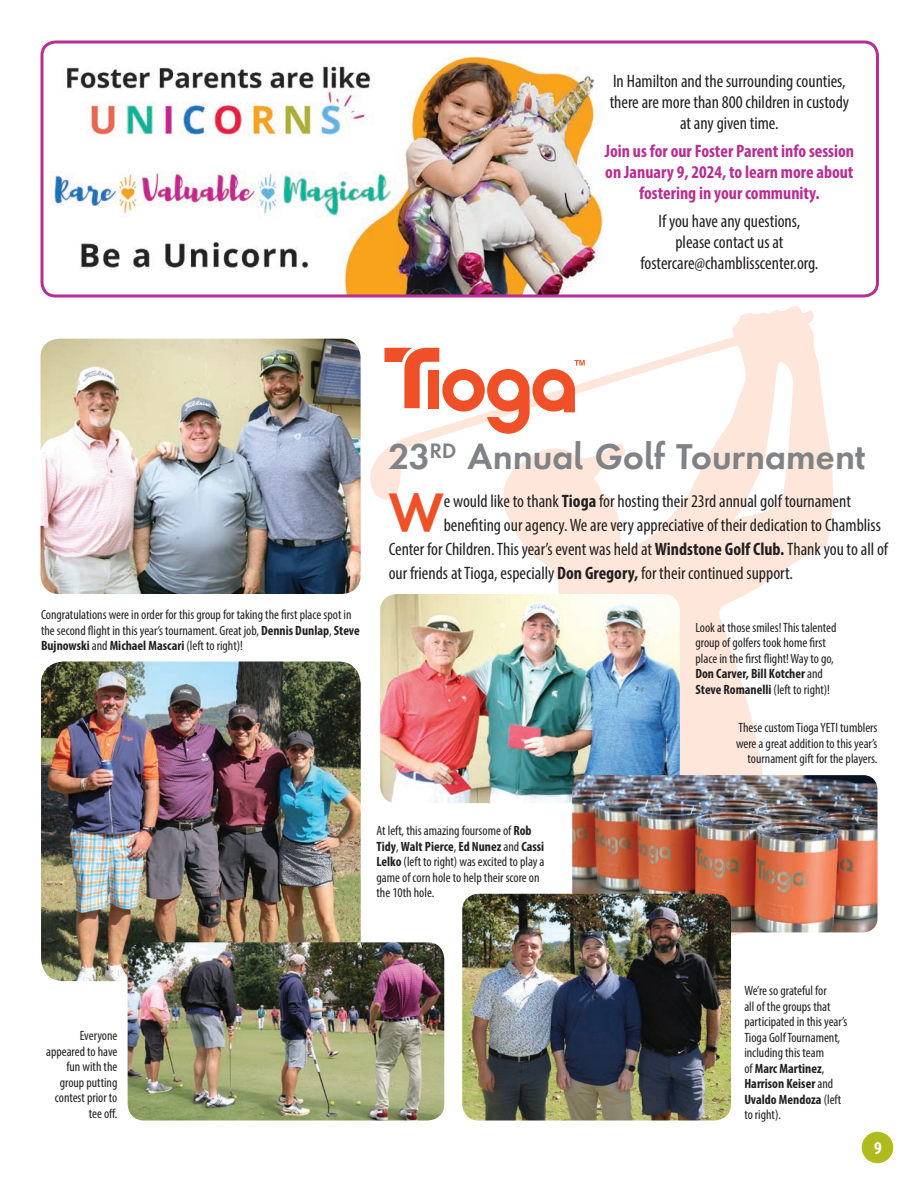
<style>
.page{position:relative;width:918px;height:1188px;background:#fff}
.page>*{position:absolute;margin:0;border:0;box-sizing:border-box;transform-origin:0 0}
.t1{font:600 49.8px "Futura Next";color:#f05027}
.t2{font:600 33px "Futura Next";color:#808285}
.t3{font:condensed 18px/21px "Myriad Pro";color:#231f20;text-align:center}
.t4{font:700 condensed 18px/21px "Myriad Pro";color:#b92d92;text-align:center}
.t5{font:700 condensed 18px "Myriad Pro";color:#fff}
.t6{font:condensed 13.5px/15.5px "Myriad Pro";color:#231f20}
.s1{font-weight:700}
</style>
<div class="page">
<div style="left:862px;top:1132px;width:31px;height:31px;background:#b0bb1d;border-radius:50%"></div>
<svg style="left:370px;top:306px;width:468px;height:630px"></svg>
<img style="left:44px;top:45px;width:559px;height:250px">
<div style="left:40px;top:40px;width:839px;height:257px;border:3px solid #b92d92;border-radius:14px"></div>
<img style="left:41px;top:662px;width:320px;height:319px">
<img style="left:40px;top:339px;width:321px;height:255px">
<img style="left:380px;top:594px;width:300px;height:209px">
<svg style="left:384px;top:348px;width:201px;height:86px"></svg>
<img style="left:128px;top:942px;width:316px;height:178px">
<img style="left:572px;top:775px;width:306px;height:157px">
<img style="left:462px;top:894px;width:269px;height:226px">
<h3 class="t3" style="left:610px;top:70px;width:241px">In Hamilton and the surrounding counties, there are more than 800 children in custody at any given time.</h3>
<h3 class="t4" style="left:605px;top:140px;width:251px">Join us for our Foster Parent info session on January 9, 2024, to learn more about fostering in your community.</h3>
<h3 class="t3" style="left:640px;top:210px;width:179px">If you have any questions, please contact us at fostercare@chamblisscenter.org.</h3>
<p class="t6" style="left:41px;top:607px;width:320px">Congratulations were in order for this group for taking the first place spot in the second flight in this year’s tournament. Great job, <span class="s1">Dennis Dunlap</span>, <span class="s1">Steve<br>Bujnowski</span> and <span class="s1">Michael Mascari</span> (left to right)!</p>
<h2 class="t2" style="left:389px;top:434px;width:479px">23<sup>RD</sup> Annual Golf Tournament</h2>
<h1 class="t1" style="left:389px;top:479px;width:57px">W</h1>
<h3 class="t3" style="left:444px;top:491px;width:409px">e would like to thank <span class="s1">Tioga</span> for hosting their 23rd annual golf tournament</h3>
<h3 class="t3" style="left:444px;top:515px;width:439px">benefiting our agency. We are very appreciative of their dedication to Chambliss</h3>
<h3 class="t3" style="left:389px;top:539px;width:501px">Center for Children. This year’s event was held at <span class="s1">Windstone Golf Club.</span> Thank you to all of</h3>
<h3 class="t3" style="left:389px;top:562px;width:406px">our friends at Tioga, especially <span class="s1">Don Gregory,</span> for their continued support.</h3>
<p class="t6" style="left:696px;top:619px;width:142px">Look at those smiles! This talented group of golfers took home first place in the first flight! Way to go,<br><span class="s1">Don Carver, Bill Kotcher</span> and<br><span class="s1">Steve Romanelli</span> (left to right)!</p>
<p class="t6" style="left:736px;top:720px;width:143px;text-align:right">These custom Tioga YETI tumblers were a great addition to this year’s tournament gift for the players.</p>
<p class="t6" style="left:376px;top:823px;width:170px">At left, this amazing foursome of <span class="s1">Rob Tidy</span>, <span class="s1">Walt Pierce</span>, <span class="s1">Ed Nunez</span> and <span class="s1">Cassi Lelko</span> (left to right) was excited to play a game of corn hole to help their score on the 10th hole.</p>
<p class="t6" style="left:46px;top:1028px;width:73px;text-align:right">Everyone appeared to have fun with the group putting contest prior to tee off.</p>
<p class="t6" style="left:744px;top:983px;width:105px">We’re so grateful for<br>all of the groups that participated in this year’s<br>Tioga Golf Tournament, including this team<br>of <span class="s1">Marc Martinez</span>,<br><span class="s1">Harrison Keiser</span> and<br><span class="s1">Uvaldo Mendoza</span> (left to right).</p>
<h3 class="t5" style="left:874px;top:1137px;width:9px">9</h3>
</div>
